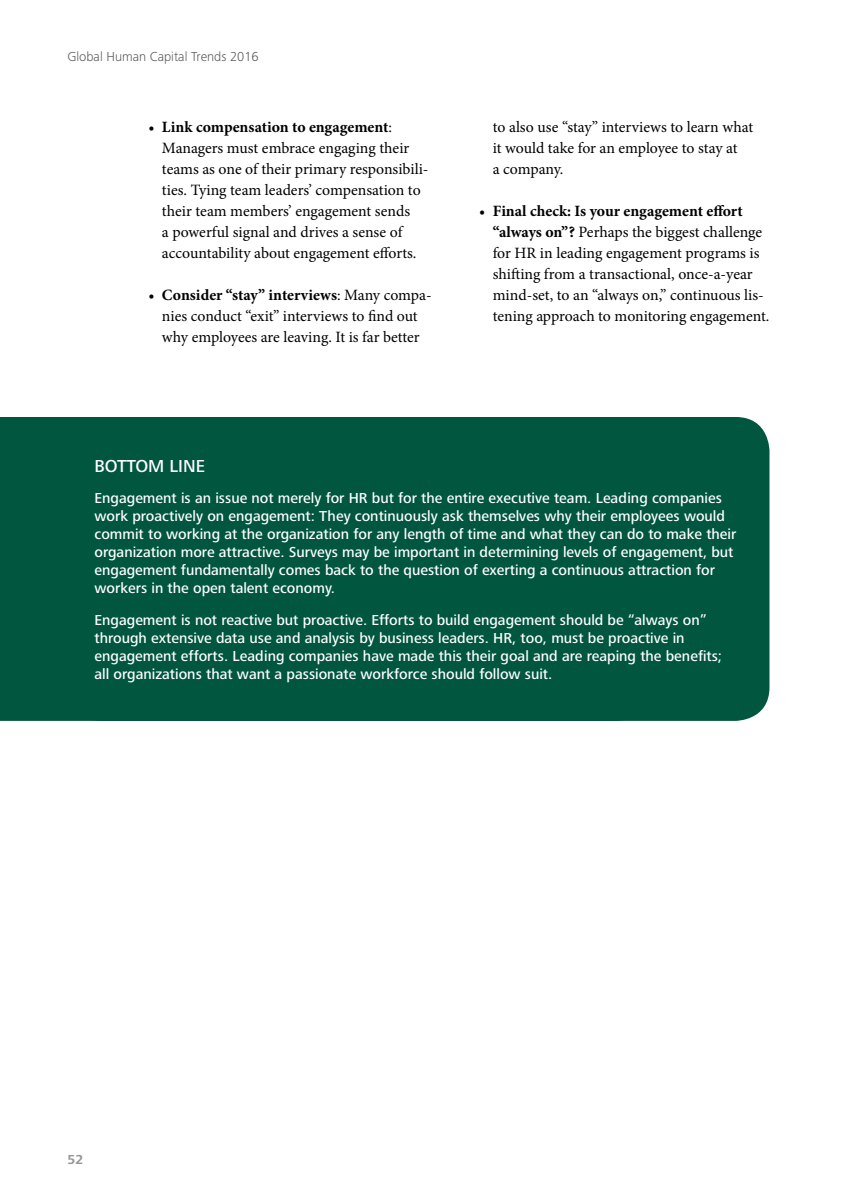
<style>
.page{position:relative;width:864px;height:1188px;background:#fff}
.page>*{position:absolute;margin:0;border:0;box-sizing:border-box;transform-origin:0 0}
.t1{font:500 18px "Frutiger Next Pro";color:#fff}
.t2{font:15.75px/21px "Minion Pro";letter-spacing:-.005em;color:#000}
.t3{font:500 15px/18px "Frutiger Next Pro";color:#fff}
.t4{font:300 13.5px "Frutiger Next Pro";color:#58595b}
.t5{font:700 13.5px "Frutiger Next Pro";color:#939598}
.s1{font-weight:700}
</style>
<div class="page">
<div style="left:0;top:417px;width:96px;height:304px;background:#00563f"></div>
<div style="left:68px;top:417px;width:702px;height:304px;background:#00563f;border-radius:34px"></div>
<p class="t4" style="left:68px;top:49px;width:193px">Global Human Capital Trends 2016</p>
<p class="t2" style="left:162px;top:117px;width:268px;text-indent:-13px">• <span class="s1">Link compensation to engagement</span>:<br>Managers must embrace engaging their teams as one of their primary responsibili&shy;ties. Tying team leaders’ compensation to their team members’ engagement sends<br>a powerful signal and drives a sense of accountability about engagement efforts.</p>
<p class="t2" style="left:148px;top:285px;width:285px;text-align:center">• <span class="s1">Consider “stay” interviews</span>: Many compa&shy;nies conduct “exit” interviews to find out why employees are leaving. It is far better</p>
<p class="t2" style="left:493px;top:117px;width:262px">to also use “stay” interviews to learn what it would take for an employee to stay at<br>a company.</p>
<p class="t2" style="left:493px;top:201px;width:278px;text-indent:-13px">• <span class="s1">Final check: Is your engagement effort “always on”?</span> Perhaps the biggest challenge for HR in leading engagement programs is shifting from a transactional, once-a-year mind-set, to an “always on,” continuous lis&shy;tening approach to monitoring engagement.</p>
<p class="t1" style="left:94px;top:456px;width:112px">BOTTOM LINE</p>
<p class="t3" style="left:94px;top:489px;width:643px">Engagement is an issue not merely for HR but for the entire executive team. Leading companies work proactively on engagement: They continuously ask themselves why their employees would commit to working at the organization for any length of time and what they can do to make their organization more attractive. Surveys may be important in determining levels of engagement, but engagement fundamentally comes back to the question of exerting a continuous attraction for workers in the open talent economy.</p>
<p class="t3" style="left:94px;top:611px;width:629px">Engagement is not reactive but proactive. Efforts to build engagement should be “always on” through extensive data use and analysis by business leaders. HR, too, must be proactive in engagement efforts. Leading companies have made this their goal and are reaping the benefits; all organizations that want a passionate workforce should follow suit.</p>
<p class="t5" style="left:68px;top:1152px;width:17px">52</p>
</div>
